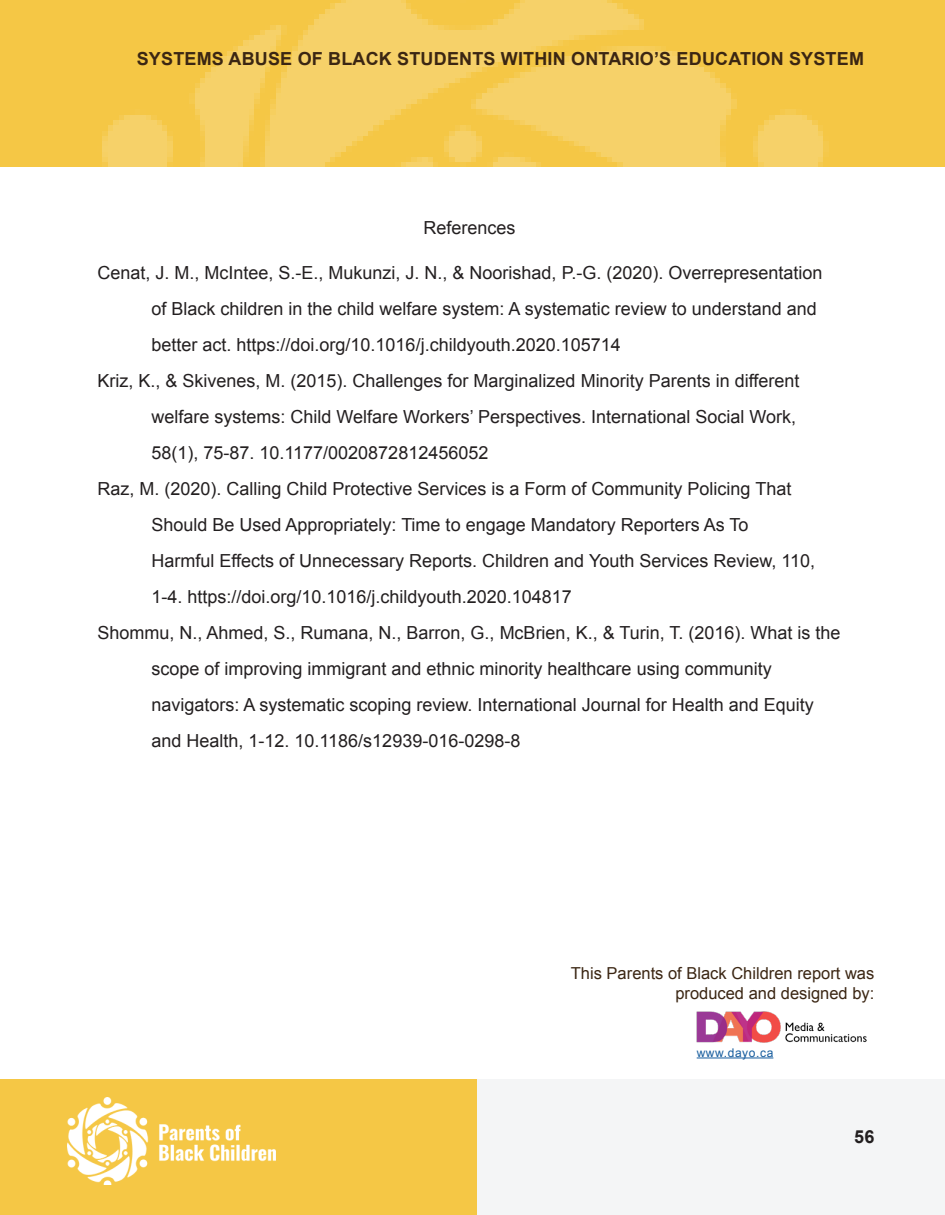
<style>
.page{position:relative;width:945px;height:1215px;background:#fff}
.page>*{position:absolute;margin:0;border:0;box-sizing:border-box;transform-origin:0 0}
.t1{font:18px "Arial";color:#231f20}
.t2{font:700 18px "Arial";letter-spacing:.01em;color:#3b2613}
.t3{font:700 18px "Arial";color:#231f20}
.t4{font:16.5px/19.5px "Arial";color:#3b2613;text-align:right}
.t5{font:12px "Arial";letter-spacing:.05em;color:#175d9e}
</style>
<div class="page">
<div style="left:477px;top:1080px;width:468px;height:135px;background:#f4f5f6"></div>
<div style="left:0;top:0;width:945px;height:167px;background:#f5c745"></div>
<div style="left:0;top:1080px;width:477px;height:135px;background:#f5c745"></div>
<img style="left:102px;top:0;width:721px;height:167px">
<img style="left:68px;top:1097px;width:208px;height:88px">
<img style="left:696px;top:1011px;width:171px;height:32px">
<hr style="left:697px;top:1058px;width:76px;height:1px;background:#175d9e">
<p class="t2" style="left:137px;top:47px;width:729px">SYSTEMS ABUSE OF BLACK STUDENTS WITHIN ONTARIO’S EDUCATION SYSTEM</p>
<p class="t1" style="left:423px;top:215px;width:94px">References</p>
<p class="t1" style="left:97px;top:260px;width:726px">Cenat, J. M., McIntee, S.-E., Mukunzi, J. N., &amp; Noorishad, P.-G. (2020). Overrepresentation</p>
<p class="t1" style="left:152px;top:296px;width:667px">of Black children in the child welfare system: A systematic review to understand and</p>
<p class="t1" style="left:152px;top:332px;width:471px">better act. https://doi.org/10.1016/j.childyouth.2020.105714</p>
<p class="t1" style="left:98px;top:368px;width:703px">Kriz, K., &amp; Skivenes, M. (2015). Challenges for Marginalized Minority Parents in different</p>
<p class="t1" style="left:152px;top:404px;width:646px">welfare systems: Child Welfare Workers’ Perspectives. International Social Work,</p>
<p class="t1" style="left:152px;top:440px;width:338px">58(1), 75-87. 10.1177/0020872812456052</p>
<p class="t1" style="left:98px;top:476px;width:695px">Raz, M. (2020). Calling Child Protective Services is a Form of Community Policing That</p>
<p class="t1" style="left:152px;top:512px;width:599px">Should Be Used Appropriately: Time to engage Mandatory Reporters As To</p>
<p class="t1" style="left:152px;top:548px;width:665px">Harmful Effects of Unnecessary Reports. Children and Youth Services Review, 110,</p>
<p class="t1" style="left:152px;top:584px;width:422px">1-4. https://doi.org/10.1016/j.childyouth.2020.104817</p>
<p class="t1" style="left:98px;top:620px;width:744px">Shommu, N., Ahmed, S., Rumana, N., Barron, G., McBrien, K., &amp; Turin, T. (2016). What is the</p>
<p class="t1" style="left:152px;top:656px;width:622px">scope of improving immigrant and ethnic minority healthcare using community</p>
<p class="t1" style="left:152px;top:692px;width:664px">navigators: A systematic scoping review. International Journal for Health and Equity</p>
<p class="t1" style="left:152px;top:728px;width:370px">and Health, 1-12. 10.1186/s12939-016-0298-8</p>
<p class="t4" style="left:571px;top:964px;width:305px">This Parents of Black Children report was produced and designed by:</p>
<p class="t5" style="left:697px;top:1045px;width:78px">www.dayo.ca</p>
<p class="t3" style="left:854px;top:1125px;width:22px">56</p>
</div>
